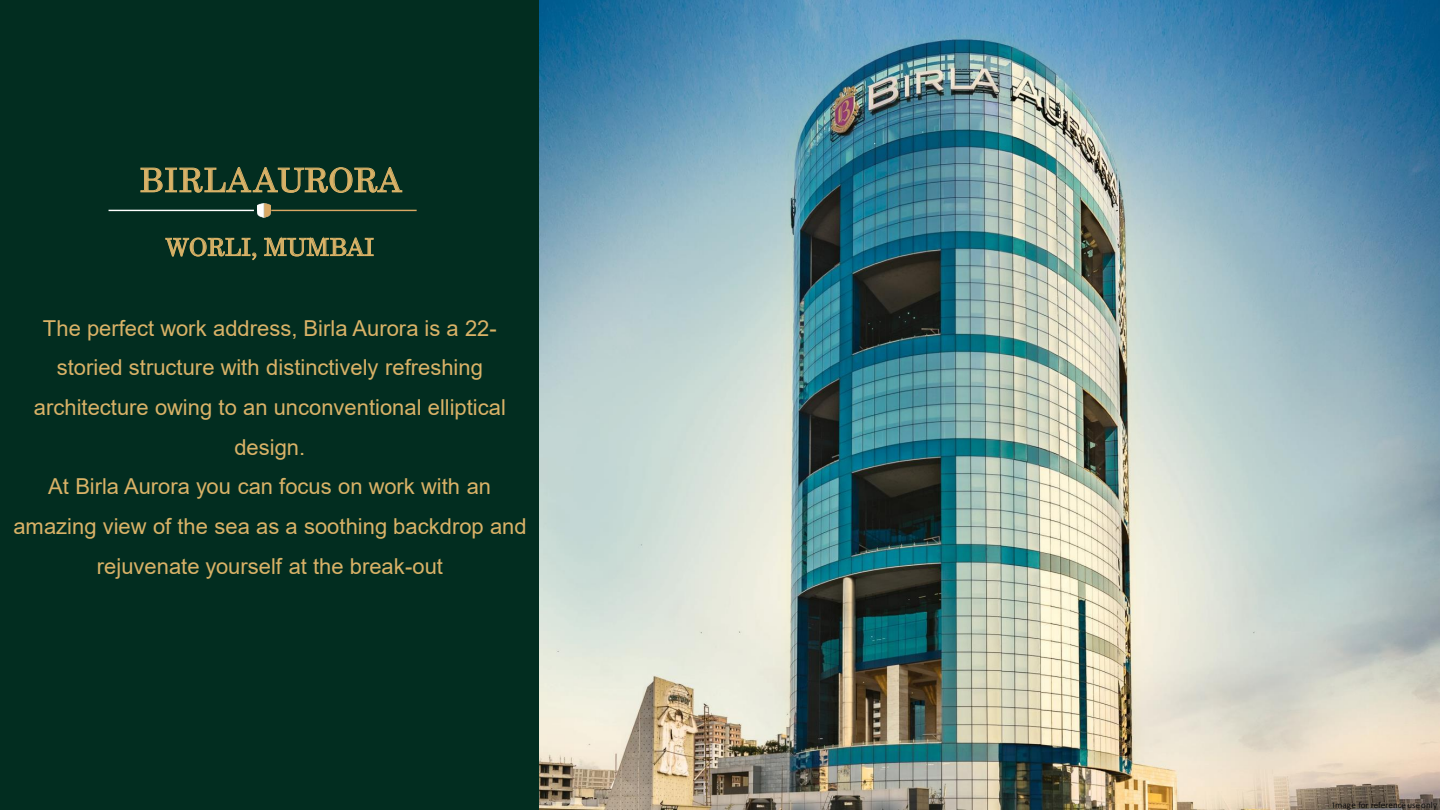
<style>
.page{position:relative;width:1440px;height:810px;background:#022d20}
.page>*{position:absolute;margin:0;border:0;box-sizing:border-box;transform-origin:0 0}
.t1{font:33px "Century";letter-spacing:.02em;color:#d9b267}
.t2{font:24px "Century";letter-spacing:.005em;color:#d9b267}
.t3{font:21.9px/39.6px "Arial";color:#d9b267;text-align:center}
.t4{font:9px "Calibri";color:#0d0d0d}
</style>
<div class="page">
<img style="left:540px;top:0;width:900px;height:810px">
<svg style="left:140px;top:167px;width:263px;height:26px"></svg>
<svg style="left:165px;top:237px;width:92px;height:24px"></svg>
<svg style="left:264px;top:236px;width:110px;height:21px"></svg>
<hr style="left:109px;top:210px;width:145px;height:1px;background:#fff">
<hr style="left:271px;top:210px;width:146px;height:1px;background:#d9a864">
<img style="left:257px;top:203px;width:13px;height:15px">
<h1 class="t1" style="left:139px;top:152px;width:264px">BIRLAAURORA</h1>
<p class="t2" style="left:165px;top:227px;width:210px">WORLI, MUMBAI</p>
<p class="t3" style="left:13px;top:308px;width:515px">The perfect work address, Birla Aurora is a 22- storied structure with distinctively refreshing architecture owing to an unconventional elliptical design.<br>At Birla Aurora you can focus on work with an amazing view of the sea as a soothing backdrop and rejuvenate yourself at the break-out</p>
<p class="t4" style="left:1333px;top:799px;width:106px">Image for reference useonly</p>
</div>
